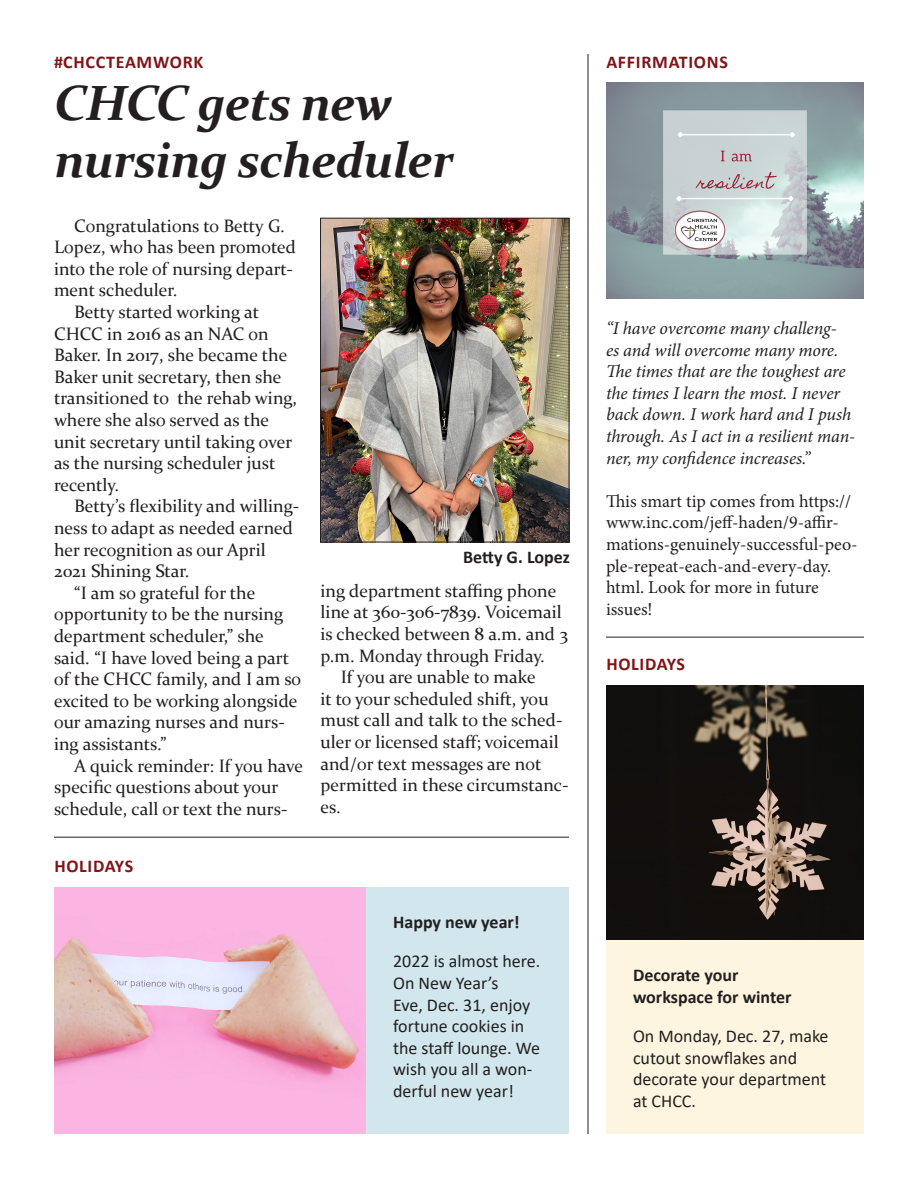
<style>
.page{position:relative;width:918px;height:1188px;background:#fff}
.page>*{position:absolute;margin:0;border:0;box-sizing:border-box;transform-origin:0 0}
.t1{font:italic 700 49.5px/57px "Constantia";letter-spacing:-.02em;color:#231f20}
.t2{font:18px/21.6px "Constantia";color:#231f20}
.t3{font:italic 18px/21.6px "Minion Pro";letter-spacing:-.01em;color:#231f20}
.t4{font:18px/21.6px "Calibri";color:#231f20}
.t5{font:18px/21.6px "Minion Pro";color:#231f20}
.t6{font:700 18px/21.6px "Calibri";color:#231f20}
.t7{font:700 18px "Calibri";letter-spacing:.04em;color:#7f1517}
</style>
<div class="page">
<hr style="left:588px;top:54px;width:1px;height:1080px;background:#231f20">
<img style="left:606px;top:82px;width:258px;height:217px">
<img style="left:606px;top:685px;width:258px;height:255px">
<img style="left:54px;top:888px;width:312px;height:246px">
<hr style="left:606px;top:637px;width:258px;height:1px;background:#231f20">
<hr style="left:54px;top:837px;width:515px;height:1px;background:#231f20">
<div style="left:606px;top:940px;width:258px;height:194px;background:#fef5e0"></div>
<div style="left:366px;top:887px;width:203px;height:247px;background:#d1e7ed"></div>
<img style="left:322px;top:220px;width:245px;height:320px">
<div style="left:320px;top:218px;width:249px;height:324px;border:1px solid #231f20"></div>
<p class="t7" style="left:54px;top:49px;width:151px">#CHCCTEAMWORK</p>
<p class="t1" style="left:54px;top:72px;width:401px">CHCC gets new nursing scheduler</p>
<p class="t2" style="left:54px;top:214px;width:244px;text-indent:20px">Congratulations to Betty G.<br>Lopez, who has been promoted into the role of nursing depart&shy;ment scheduler.</p>
<p class="t2" style="left:54px;top:300px;width:244px;text-indent:20px">Betty started working at<br>CHCC in 2016 as an NAC on<br>Baker. In 2017, she became the<br>Baker unit secretary, then she transitioned to the rehab wing, where she also served as the unit secretary until taking over as the nursing scheduler just recently.</p>
<p class="t2" style="left:54px;top:495px;width:247px;text-indent:20px">Betty’s flexibility and willing&shy;ness to adapt as needed earned her recognition as our April<br>2021 Shining Star.</p>
<p class="t2" style="left:54px;top:581px;width:249px;text-indent:20px">“I am so grateful for the opportunity to be the nursing department scheduler,” she said. “I have loved being a part of the CHCC family, and I am so excited to be working alongside our amazing nurses and nurs&shy;ing assistants.”</p>
<p class="t2" style="left:54px;top:754px;width:250px;text-indent:20px">A quick reminder: If you have specific questions about your schedule, call or text the nurs-</p>
<p class="t7" style="left:54px;top:854px;width:80px">HOLIDAYS</p>
<p class="t6" style="left:463px;top:546px;width:108px">Betty G. Lopez</p>
<p class="t2" style="left:321px;top:579px;width:249px">ing department staffing phone line at 360-306-7839. Voicemail is checked between 8 a.m. and 3 p.m. Monday through Friday.</p>
<p class="t2" style="left:321px;top:665px;width:250px;text-indent:20px">If you are unable to make<br>it to your scheduled shift, you must call and talk to the sched&shy;uler or licensed staff; voicemail and/or text messages are not permitted in these circumstanc&shy;es.</p>
<p class="t6" style="left:393px;top:911px;width:128px">Happy new year!</p>
<p class="t4" style="left:393px;top:950px;width:149px">2022 is almost here.<br>On New Year’s<br>Eve, Dec. 31, enjoy fortune cookies in the staff lounge. We wish you all a won&shy;derful new year!</p>
<p class="t7" style="left:606px;top:49px;width:123px">AFFIRMATIONS</p>
<p class="t3" style="left:606px;top:317px;width:251px">“I have overcome many challeng-<br>es and will overcome many more.<br>The times that are the toughest are the times I learn the most. I never back down. I work hard and I push through. As I act in a resilient man&shy;ner, my confidence increases.”</p>
<p class="t5" style="left:606px;top:490px;width:253px">This smart tip comes from https:// www.inc.com/jeff-haden/9-affir&shy;mations-genuinely-successful-peo&shy;ple-repeat-each-and-every-day. html. Look for more in future issues!</p>
<p class="t7" style="left:606px;top:651px;width:80px">HOLIDAYS</p>
<p class="t6" style="left:633px;top:964px;width:160px">Decorate your workspace for winter</p>
<p class="t4" style="left:633px;top:1025px;width:197px">On Monday, Dec. 27, make cutout snowflakes and decorate your department at CHCC.</p>
</div>
